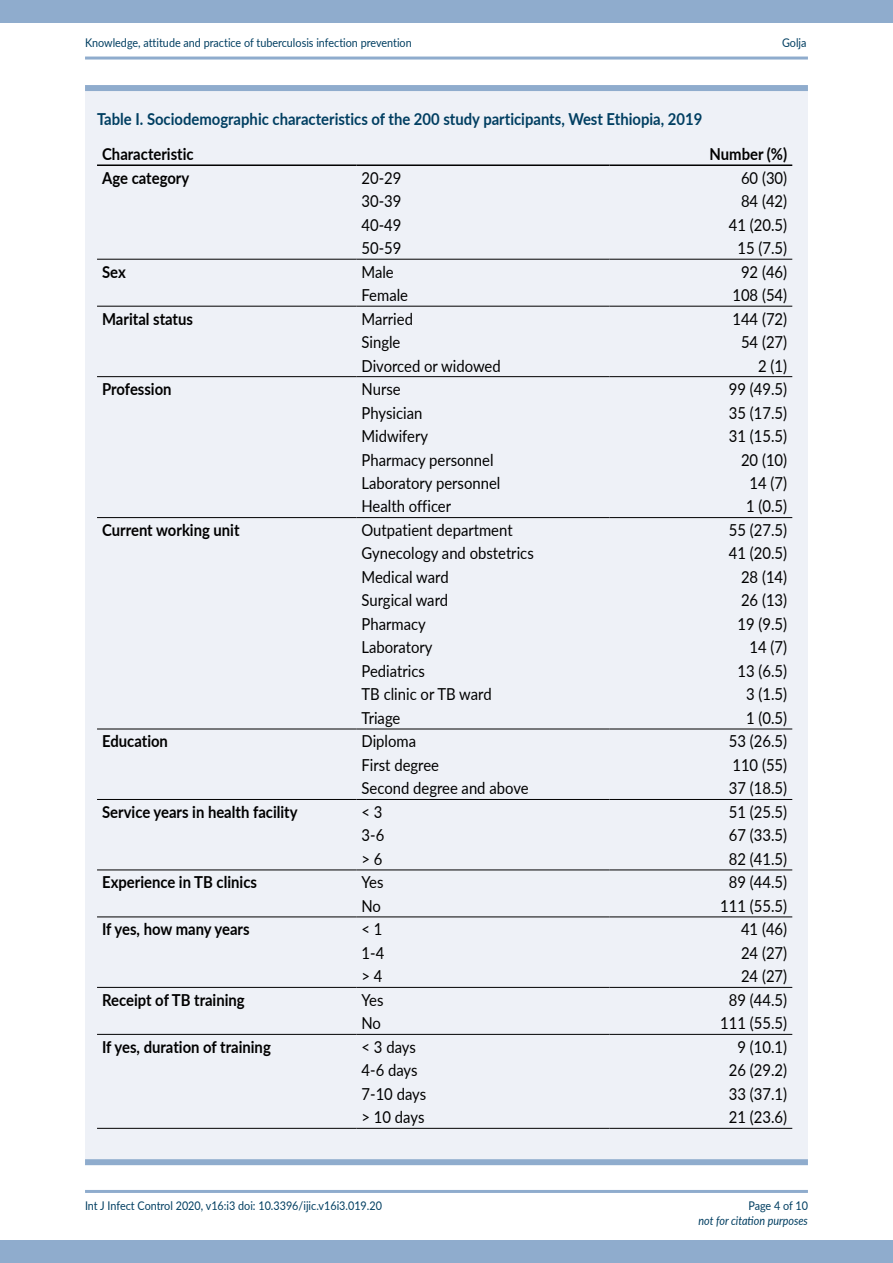
<style>
.page{position:relative;width:893px;height:1263px;background:#fff}
.page>*{position:absolute;margin:0;border:0;box-sizing:border-box;transform-origin:0 0}
.bodytext{font:16.5px "Lato";color:#000;scale:.9 1}
.bodytext-2{font:700 16.5px "Lato";color:#000;scale:.9 1}
.Table_name{font:700 16.5px "Lato";color:#003e61;scale:.9 1}
.t1{font:12px "Lato";color:#003e61;scale:.9 1}
.t2{font:italic 12px "Lato";color:#003e61;scale:.9 1}
</style>
<div class="page">
<div style="left:0;top:0;width:893px;height:23px;background:#8faccd"></div>
<div style="left:0;top:1240px;width:893px;height:23px;background:#8faccd"></div>
<hr style="left:85px;top:1190px;width:723px;height:3px;background:#8faccd">
<hr style="left:85px;top:57px;width:723px;height:3px;background:#8faccd">
<div style="left:85px;top:87px;width:723px;height:1072px;background:#eef1f7"></div>
<div style="left:85px;top:85px;width:723px;height:6px;background:#8faccd"></div>
<div style="left:85px;top:1159px;width:723px;height:6px;background:#8faccd"></div>
<hr style="left:97px;top:164px;width:259px;height:2px;background:#000">
<hr style="left:356px;top:164px;width:253px;height:2px;background:#000">
<hr style="left:609px;top:164px;width:183px;height:2px;background:#000">
<hr style="left:97px;top:259px;width:259px;height:1px;background:#000">
<hr style="left:356px;top:259px;width:253px;height:1px;background:#000">
<hr style="left:609px;top:259px;width:183px;height:1px;background:#000">
<hr style="left:97px;top:306px;width:259px;height:1px;background:#000">
<hr style="left:356px;top:306px;width:253px;height:1px;background:#000">
<hr style="left:609px;top:306px;width:183px;height:1px;background:#000">
<hr style="left:97px;top:376px;width:259px;height:1px;background:#000">
<hr style="left:356px;top:376px;width:253px;height:1px;background:#000">
<hr style="left:609px;top:376px;width:183px;height:1px;background:#000">
<hr style="left:97px;top:517px;width:259px;height:1px;background:#000">
<hr style="left:356px;top:517px;width:253px;height:1px;background:#000">
<hr style="left:609px;top:517px;width:183px;height:1px;background:#000">
<hr style="left:97px;top:729px;width:259px;height:1px;background:#000">
<hr style="left:356px;top:729px;width:253px;height:1px;background:#000">
<hr style="left:609px;top:729px;width:183px;height:1px;background:#000">
<hr style="left:97px;top:799px;width:259px;height:1px;background:#000">
<hr style="left:356px;top:799px;width:253px;height:1px;background:#000">
<hr style="left:609px;top:799px;width:183px;height:1px;background:#000">
<hr style="left:97px;top:869px;width:259px;height:1px;background:#000">
<hr style="left:356px;top:869px;width:253px;height:1px;background:#000">
<hr style="left:609px;top:869px;width:183px;height:1px;background:#000">
<hr style="left:97px;top:916px;width:259px;height:1px;background:#000">
<hr style="left:356px;top:916px;width:253px;height:1px;background:#000">
<hr style="left:609px;top:916px;width:183px;height:1px;background:#000">
<hr style="left:97px;top:987px;width:259px;height:1px;background:#000">
<hr style="left:356px;top:987px;width:253px;height:1px;background:#000">
<hr style="left:609px;top:987px;width:183px;height:1px;background:#000">
<hr style="left:97px;top:1034px;width:259px;height:1px;background:#000">
<hr style="left:356px;top:1034px;width:253px;height:1px;background:#000">
<hr style="left:609px;top:1034px;width:183px;height:1px;background:#000">
<hr style="left:97px;top:1128px;width:259px;height:1px;background:#000">
<hr style="left:356px;top:1128px;width:253px;height:1px;background:#000">
<hr style="left:609px;top:1128px;width:183px;height:1px;background:#000">
<p class="t1" style="left:85px;top:34px;width:365px">Knowledge, attitude and practice of tuberculosis infection prevention</p>
<p class="t1" style="left:782px;top:34px;width:29px">Golja</p>
<p class="Table_name" style="left:97px;top:107px;width:674px">Table I. Sociodemographic characteristics of the 200 study participants, West Ethiopia, 2019</p>
<p class="bodytext-2" style="left:102px;top:142px;width:103px">Characteristic</p>
<p class="bodytext-2" style="left:710px;top:142px;width:88px">Number (%)</p>
<p class="bodytext-2" style="left:102px;top:165px;width:98px">Age category</p>
<p class="bodytext" style="left:362px;top:166px;width:46px">20-29</p>
<p class="bodytext" style="left:741px;top:166px;width:53px">60 (30)</p>
<p class="bodytext" style="left:362px;top:189px;width:46px">30-39</p>
<p class="bodytext" style="left:741px;top:189px;width:53px">84 (42)</p>
<p class="bodytext" style="left:362px;top:213px;width:46px">40-49</p>
<p class="bodytext" style="left:729px;top:213px;width:66px">41 (20.5)</p>
<p class="bodytext" style="left:362px;top:236px;width:46px">50-59</p>
<p class="bodytext" style="left:737px;top:236px;width:57px">15 (7.5)</p>
<p class="bodytext-2" style="left:102px;top:259px;width:28px">Sex</p>
<p class="bodytext" style="left:362px;top:260px;width:37px">Male</p>
<p class="bodytext" style="left:741px;top:260px;width:53px">92 (46)</p>
<p class="bodytext" style="left:362px;top:283px;width:53px">Female</p>
<p class="bodytext" style="left:732px;top:283px;width:62px">108 (54)</p>
<p class="bodytext-2" style="left:102px;top:306px;width:103px">Marital status</p>
<p class="bodytext" style="left:362px;top:307px;width:59px">Married</p>
<p class="bodytext" style="left:732px;top:307px;width:62px">144 (72)</p>
<p class="bodytext" style="left:362px;top:330px;width:45px">Single</p>
<p class="bodytext" style="left:741px;top:330px;width:53px">54 (27)</p>
<p class="bodytext" style="left:362px;top:354px;width:156px">Divorced or widowed</p>
<p class="bodytext" style="left:758px;top:354px;width:34px">2 (1)</p>
<p class="bodytext-2" style="left:102px;top:377px;width:79px">Profession</p>
<p class="bodytext" style="left:362px;top:377px;width:45px">Nurse</p>
<p class="bodytext" style="left:729px;top:377px;width:66px">99 (49.5)</p>
<p class="bodytext" style="left:362px;top:401px;width:69px">Physician</p>
<p class="bodytext" style="left:729px;top:401px;width:66px">35 (17.5)</p>
<p class="bodytext" style="left:362px;top:424px;width:76px">Midwifery</p>
<p class="bodytext" style="left:729px;top:424px;width:66px">31 (15.5)</p>
<p class="bodytext" style="left:362px;top:448px;width:148px">Pharmacy personnel</p>
<p class="bodytext" style="left:741px;top:448px;width:53px">20 (10)</p>
<p class="bodytext" style="left:362px;top:471px;width:156px">Laboratory personnel</p>
<p class="bodytext" style="left:750px;top:471px;width:43px">14 (7)</p>
<p class="bodytext" style="left:362px;top:495px;width:101px">Health officer</p>
<p class="bodytext" style="left:746px;top:495px;width:47px">1 (0.5)</p>
<p class="bodytext-2" style="left:102px;top:518px;width:154px">Current working unit</p>
<p class="bodytext" style="left:362px;top:518px;width:169px">Outpatient department</p>
<p class="bodytext" style="left:729px;top:518px;width:66px">55 (27.5)</p>
<p class="bodytext" style="left:362px;top:542px;width:193px">Gynecology and obstetrics</p>
<p class="bodytext" style="left:729px;top:542px;width:66px">41 (20.5)</p>
<p class="bodytext" style="left:362px;top:565px;width:98px">Medical ward</p>
<p class="bodytext" style="left:741px;top:565px;width:53px">28 (14)</p>
<p class="bodytext" style="left:362px;top:589px;width:98px">Surgical ward</p>
<p class="bodytext" style="left:741px;top:589px;width:53px">26 (13)</p>
<p class="bodytext" style="left:362px;top:612px;width:73px">Pharmacy</p>
<p class="bodytext" style="left:737px;top:612px;width:57px">19 (9.5)</p>
<p class="bodytext" style="left:362px;top:636px;width:80px">Laboratory</p>
<p class="bodytext" style="left:750px;top:636px;width:43px">14 (7)</p>
<p class="bodytext" style="left:362px;top:659px;width:72px">Pediatrics</p>
<p class="bodytext" style="left:737px;top:659px;width:57px">13 (6.5)</p>
<p class="bodytext" style="left:362px;top:683px;width:146px">TB clinic or TB ward</p>
<p class="bodytext" style="left:746px;top:683px;width:47px">3 (1.5)</p>
<p class="bodytext" style="left:362px;top:706px;width:45px">Triage</p>
<p class="bodytext" style="left:746px;top:706px;width:47px">1 (0.5)</p>
<p class="bodytext-2" style="left:102px;top:729px;width:75px">Education</p>
<p class="bodytext" style="left:362px;top:729px;width:62px">Diploma</p>
<p class="bodytext" style="left:729px;top:729px;width:66px">53 (26.5)</p>
<p class="bodytext" style="left:362px;top:753px;width:88px">First degree</p>
<p class="bodytext" style="left:732px;top:753px;width:62px">110 (55)</p>
<p class="bodytext" style="left:362px;top:776px;width:187px">Second degree and above</p>
<p class="bodytext" style="left:729px;top:776px;width:66px">37 (18.5)</p>
<p class="bodytext-2" style="left:102px;top:800px;width:219px">Service years in health facility</p>
<p class="bodytext" style="left:362px;top:800px;width:25px">&lt; 3</p>
<p class="bodytext" style="left:729px;top:800px;width:66px">51 (25.5)</p>
<p class="bodytext" style="left:362px;top:823px;width:27px">3-6</p>
<p class="bodytext" style="left:729px;top:823px;width:66px">67 (33.5)</p>
<p class="bodytext" style="left:362px;top:847px;width:25px">&gt; 6</p>
<p class="bodytext" style="left:729px;top:847px;width:66px">82 (41.5)</p>
<p class="bodytext-2" style="left:102px;top:870px;width:174px">Experience in TB clinics</p>
<p class="bodytext" style="left:362px;top:870px;width:26px">Yes</p>
<p class="bodytext" style="left:729px;top:870px;width:66px">89 (44.5)</p>
<p class="bodytext" style="left:362px;top:894px;width:23px">No</p>
<p class="bodytext" style="left:720px;top:894px;width:76px">111 (55.5)</p>
<p class="bodytext-2" style="left:102px;top:917px;width:165px">If yes, how many years</p>
<p class="bodytext" style="left:362px;top:917px;width:25px">&lt; 1</p>
<p class="bodytext" style="left:741px;top:917px;width:53px">41 (46)</p>
<p class="bodytext" style="left:362px;top:941px;width:27px">1-4</p>
<p class="bodytext" style="left:741px;top:941px;width:53px">24 (27)</p>
<p class="bodytext" style="left:362px;top:964px;width:25px">&gt; 4</p>
<p class="bodytext" style="left:741px;top:964px;width:53px">24 (27)</p>
<p class="bodytext-2" style="left:102px;top:988px;width:160px">Receipt of TB training</p>
<p class="bodytext" style="left:362px;top:988px;width:26px">Yes</p>
<p class="bodytext" style="left:729px;top:988px;width:66px">89 (44.5)</p>
<p class="bodytext" style="left:362px;top:1011px;width:23px">No</p>
<p class="bodytext" style="left:720px;top:1011px;width:76px">111 (55.5)</p>
<p class="bodytext-2" style="left:102px;top:1034px;width:189px">If yes, duration of training</p>
<p class="bodytext" style="left:362px;top:1035px;width:62px">&lt; 3 days</p>
<p class="bodytext" style="left:737px;top:1035px;width:57px">9 (10.1)</p>
<p class="bodytext" style="left:362px;top:1058px;width:64px">4-6 days</p>
<p class="bodytext" style="left:729px;top:1058px;width:66px">26 (29.2)</p>
<p class="bodytext" style="left:362px;top:1082px;width:73px">7-10 days</p>
<p class="bodytext" style="left:729px;top:1082px;width:66px">33 (37.1)</p>
<p class="bodytext" style="left:362px;top:1105px;width:71px">&gt; 10 days</p>
<p class="bodytext" style="left:729px;top:1105px;width:66px">21 (23.6)</p>
<p class="t1" style="left:85px;top:1197px;width:331px">Int J Infect Control 2020, v16:i3 doi: 10.3396/ijic.v16i3.019.20</p>
<p class="t1" style="left:748px;top:1197px;width:68px">Page 4 of 10</p>
<p class="t2" style="left:698px;top:1211px;width:123px">not for citation purposes</p>
</div>
